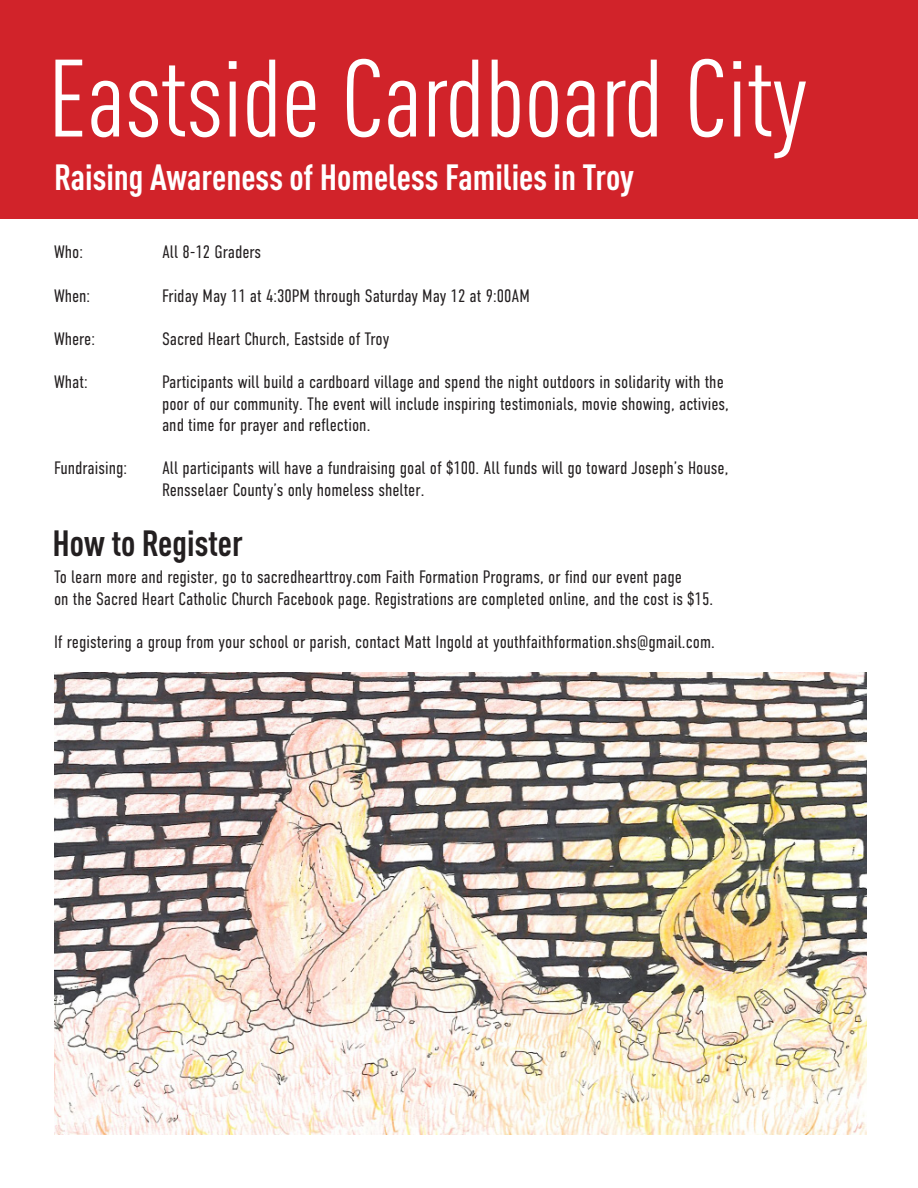
<style>
.page{position:relative;width:918px;height:1188px;background:#fff}
.page>*{position:absolute;margin:0;border:0;box-sizing:border-box;transform-origin:0 0}
.t1{font:condensed 108px "DINOT";color:#fff}
.t2{font:700 condensed 36px "DINOT";color:#fff}
.t3{font:700 condensed 36px "DINOT";color:#231f20}
.t4{font:300 18px/21.6px "DIN Condensed";color:#231f20}
</style>
<div class="page">
<div style="left:0;top:0;width:918px;height:218px;background:#d1232a"></div>
<img style="left:54px;top:672px;width:813px;height:462px">
<p class="t1" style="left:48px;top:24px;width:760px">Eastside Cardboard City</p>
<p class="t2" style="left:54px;top:151px;width:581px">Raising Awareness of Homeless Families in Troy</p>
<p class="t4" style="left:54px;top:242px;width:31px">Who:</p>
<p class="t4" style="left:162px;top:242px;width:101px">All 8-12 Graders</p>
<p class="t4" style="left:54px;top:285px;width:38px">When:</p>
<p class="t4" style="left:162px;top:285px;width:370px">Friday May 11 at 4:30PM through Saturday May 12 at 9:00AM</p>
<p class="t4" style="left:54px;top:328px;width:43px">Where:</p>
<p class="t4" style="left:162px;top:328px;width:229px">Sacred Heart Church, Eastside of Troy</p>
<p class="t4" style="left:54px;top:371px;width:35px">What:</p>
<p class="t4" style="left:162px;top:371px;width:569px">Participants will build a cardboard village and spend the night outdoors in solidarity with the poor of our community. The event will include inspiring testimonials, movie showing, activies,</p>
<p class="t4" style="left:162px;top:414px;width:210px">and time for prayer and reflection.</p>
<p class="t4" style="left:54px;top:458px;width:75px">Fundraising:</p>
<p class="t4" style="left:162px;top:458px;width:568px">All participants will have a fundraising goal of $100. All funds will go toward Joseph’s House,</p>
<p class="t4" style="left:162px;top:479px;width:264px">Rensselaer County’s only homeless shelter.</p>
<p class="t3" style="left:52px;top:517px;width:192px">How to Register</p>
<p class="t4" style="left:54px;top:567px;width:629px">To learn more and register, go to sacredhearttroy.com Faith Formation Programs, or find our event page</p>
<p class="t4" style="left:54px;top:588px;width:661px">on the Sacred Heart Catholic Church Facebook page. Registrations are completed online, and the cost is $15.</p>
<p class="t4" style="left:54px;top:631px;width:662px">If registering a group from your school or parish, contact Matt Ingold at youthfaithformation.shs@gmail.com.</p>
</div>
